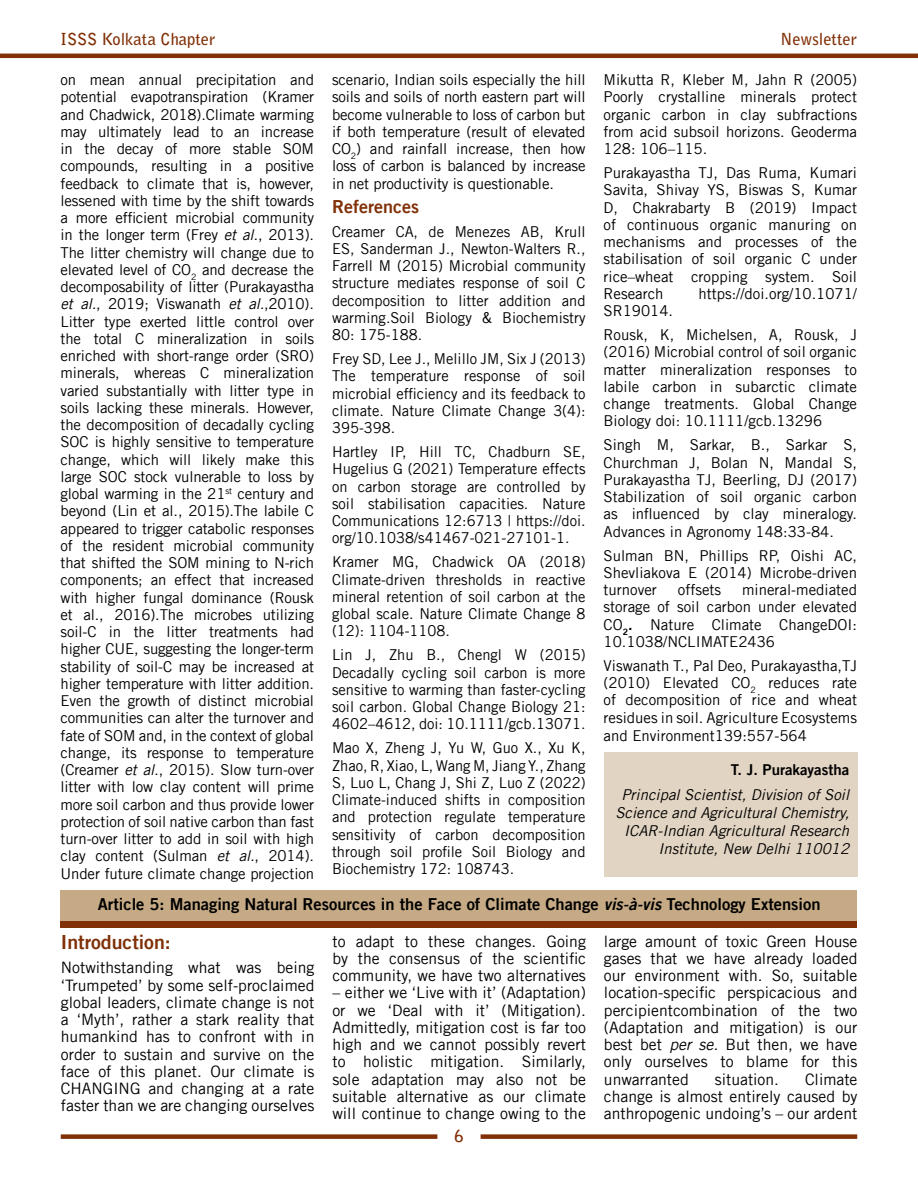
<style>
.page{position:relative;width:918px;height:1188px;background:#fff}
.page>*{position:absolute;margin:0;border:0;box-sizing:border-box;transform-origin:0 0}
.t1{font:19.5px "Trade Gothic LT Bold Two";color:#813007}
.t2{font:18px "Trade Gothic LT Bold Two";color:#813007}
.t3{font:16.5px "Trade Gothic LT Bold Two";color:#000}
.t4{font:700 16.5px "Bell Gothic Std";color:#813007}
.t5{font:15.75px/17.2px "Trade Gothic LT";color:#000;text-align:justify}
.t6{font:15px/17.2px "Trade Gothic LT";color:#000;text-align:justify}
.t7{font:italic 15px/18px "Trade Gothic LT";color:#000;text-align:right}
.t8{font:15px "Trade Gothic LT Bold Two";color:#000}
.s1{font-style:italic}
.s2{font-family:"Trade Gothic LT Bold Two"}
</style>
<div class="page">
<div style="left:61px;top:1134px;width:376px;height:5px;background:#813007"></div>
<div style="left:481px;top:1134px;width:376px;height:5px;background:#813007"></div>
<hr style="left:0;top:54px;width:918px;height:4px;background:#813007">
<div style="left:604px;top:753px;width:253px;height:124px;background:#e2d4c2"></div>
<div style="left:61px;top:897px;width:796px;height:30px;background:#813007"></div>
<div style="left:61px;top:890px;width:796px;height:31px;background:#c6aa85"></div>
<p class="t4" style="left:61px;top:29px;width:156px">ISSS Kolkata Chapter</p>
<p class="t4" style="left:781px;top:29px;width:78px">Newsletter</p>
<p class="t6" style="left:61px;top:71px;width:255px">on mean annual precipitation and potential evapotranspiration (Kramer and Chadwick, 2018).Climate warming may ultimately lead to an increase in the decay of more stable SOM compounds, resulting in a positive feedback to climate that is, however, lessened with time by the shift towards a more efficient microbial community in the longer term (Frey <span class="s1">et al.</span>, 2013).<br>The litter chemistry will change due to elevated level of CO<sub>2</sub> and decrease the decomposability of litter (Purakayastha <span class="s1">et al.</span>, 2019; Viswanath <span class="s1">et al.</span>,2010).<br>Litter type exerted little control over the total C mineralization in soils enriched with short-range order (SRO) minerals, whereas C mineralization varied substantially with litter type in soils lacking these minerals. However, the decomposition of decadally cycling SOC is highly sensitive to temperature change, which will likely make this large SOC stock vulnerable to loss by global warming in the 21<sup>st</sup> century and beyond (Lin et al., 2015).The labile C appeared to trigger catabolic responses of the resident microbial community that shifted the SOM mining to N-rich components; an effect that increased with higher fungal dominance (Rousk et al., 2016).The microbes utilizing soil-C in the litter treatments had higher CUE, suggesting the longer-term stability of soil-C may be increased at higher temperature with litter addition.<br>Even the growth of distinct microbial communities can alter the turnover and fate of SOM and, in the context of global change, its response to temperature (Creamer <span class="s1">et al.</span>, 2015). Slow turn-over litter with low clay content will prime more soil carbon and thus provide lower protection of soil native carbon than fast turn-over litter to add in soil with high clay content (Sulman <span class="s1">et al.</span>, 2014).<br>Under future climate change projection</p>
<p class="t6" style="left:332px;top:71px;width:255px">scenario, Indian soils especially the hill soils and soils of north eastern part will become vulnerable to loss of carbon but if both temperature (result of elevated CO<sub>2</sub>) and rainfall increase, then how loss of carbon is balanced by increase in net productivity is questionable.</p>
<p class="t2" style="left:332px;top:195px;width:88px">References</p>
<p class="t6" style="left:332px;top:222px;width:255px">Creamer CA, de Menezes AB, Krull ES, Sanderman J., Newton-Walters R., Farrell M (2015) Microbial community structure mediates response of soil C decomposition to litter addition and warming.Soil Biology &amp; Biochemistry 80: 175-188.</p>
<p class="t6" style="left:332px;top:350px;width:255px">Frey SD, Lee J., Melillo JM, Six J (2013)<br>The temperature response of soil microbial efficiency and its feedback to climate. Nature Climate Change 3(4):<br>395-398.</p>
<p class="t6" style="left:332px;top:443px;width:255px">Hartley IP, Hill TC, Chadburn SE, Hugelius G (2021) Temperature effects on carbon storage are controlled by soil stabilisation capacities. Nature Communications 12:6713 | https://doi. org/10.1038/s41467-021-27101-1.</p>
<p class="t6" style="left:332px;top:553px;width:255px">Kramer MG, Chadwick OA (2018)<br>Climate-driven thresholds in reactive mineral retention of soil carbon at the global scale. Nature Climate Change 8 (12): 1104-1108.</p>
<p class="t6" style="left:332px;top:646px;width:255px">Lin J, Zhu B., Chengl W (2015)<br>Decadally cycling soil carbon is more sensitive to warming than faster-cycling soil carbon. Global Change Biology 21:<br>4602–4612, doi: 10.1111/gcb.13071.</p>
<p class="t6" style="left:332px;top:739px;width:255px">Mao X, Zheng J, Yu W, Guo X., Xu K, Zhao, R, Xiao, L, Wang M, Jiang Y., Zhang S, Luo L, Chang J, Shi Z, Luo Z (2022)<br>Climate-induced shifts in composition and protection regulate temperature sensitivity of carbon decomposition through soil profile Soil Biology and Biochemistry 172: 108743.</p>
<p class="t6" style="left:604px;top:71px;width:255px">Mikutta R, Kleber M, Jahn R (2005)<br>Poorly crystalline minerals protect organic carbon in clay subfractions from acid subsoil horizons. Geoderma 128: 106–115.</p>
<p class="t6" style="left:604px;top:164px;width:255px">Purakayastha TJ, Das Ruma, Kumari Savita, Shivay YS, Biswas S, Kumar D, Chakrabarty B (2019) Impact of continuous organic manuring on mechanisms and processes of the stabilisation of soil organic C under rice–wheat cropping system. Soil Research</p>
<p class="t6" style="left:698px;top:285px;width:160px">https://doi.org/10.1071/</p>
<p class="t6" style="left:604px;top:299px;width:255px;line-height:24px">SR19014.<br>Rousk, K, Michelsen, A, Rousk, J</p>
<p class="t6" style="left:604px;top:343px;width:255px">(2016) Microbial control of soil organic matter mineralization responses to labile carbon in subarctic climate change treatments. Global Change Biology doi: 10.1111/gcb.13296</p>
<p class="t6" style="left:604px;top:436px;width:255px">Singh M, Sarkar, B., Sarkar S, Churchman J, Bolan N, Mandal S, Purakayastha TJ, Beerling, DJ (2017)<br>Stabilization of soil organic carbon as influenced by clay mineralogy.<br>Advances in Agronomy 148:33-84.</p>
<p class="t6" style="left:604px;top:546px;width:255px">Sulman BN, Phillips RP, Oishi AC, Shevliakova E (2014) Microbe-driven turnover</p>
<p class="t6" style="left:604px;top:581px;width:255px;text-indent:138px">mineral-mediated storage of soil carbon under elevated CO<sub>2</sub><span class="s2">.</span> Nature Climate ChangeDOI:<br>10.1038/NCLIMATE2436</p>
<p class="t6" style="left:604px;top:657px;width:255px">Viswanath T., Pal Deo, Purakayastha,TJ (2010) Elevated CO<sub>2</sub> reduces rate of decomposition of rice and wheat residues in soil. Agriculture Ecosystems and Environment139:557-564</p>
<p class="t8" style="left:731px;top:761px;width:120px">T. J. Purakayastha</p>
<p class="t7" style="left:615px;top:786px;width:235px">Principal Scientist, Division of Soil Science and Agricultural Chemistry, ICAR-Indian Agricultural Research Institute, New Delhi 110012</p>
<p class="t6" style="left:678px;top:581px;width:45px">offsets</p>
<p class="t3" style="left:98px;top:894px;width:724px">Article 5: Managing Natural Resources in the Face of Climate Change <span class="s1">vis-à-vis</span> Technology Extension</p>
<h1 class="t1" style="left:61px;top:930px;width:111px">Introduction:</h1>
<p class="t5" style="left:61px;top:959px;width:255px">Notwithstanding what was being ‘Trumpeted’ by some self-proclaimed global leaders, climate change is not a ‘Myth’, rather a stark reality that humankind has to confront with in order to sustain and survive on the face of this planet. Our climate is CHANGING and changing at a rate faster than we are changing ourselves</p>
<p class="t5" style="left:604px;top:932px;width:255px">large amount of toxic Green House gases that we have already loaded our environment with. So, suitable location-specific perspicacious and percipientcombination of the two (Adaptation and mitigation) is our best bet <span class="s1">per se.</span> But then, we have only ourselves to blame for this unwarranted</p>
<p class="t5" style="left:332px;top:932px;width:255px">to adapt to these changes. Going by the consensus of the scientific community, we have two alternatives</p>
<p class="t5" style="left:332px;top:984px;width:255px">– either we ‘Live with it’ (Adaptation) or we ‘Deal with it’ (Mitigation).<br>Admittedly, mitigation cost is far too high and we cannot possibly revert to holistic mitigation. Similarly, sole adaptation may also not be suitable alternative as our climate will continue to change owing to the</p>
<p class="t5" style="left:604px;top:1070px;width:255px;text-indent:201px">Climate change is almost entirely caused by anthropogenic undoing’s – our ardent</p>
<p class="t5" style="left:715px;top:1070px;width:66px">situation.</p>
<p class="t4" style="left:454px;top:1126px;width:11px">6</p>
</div>
